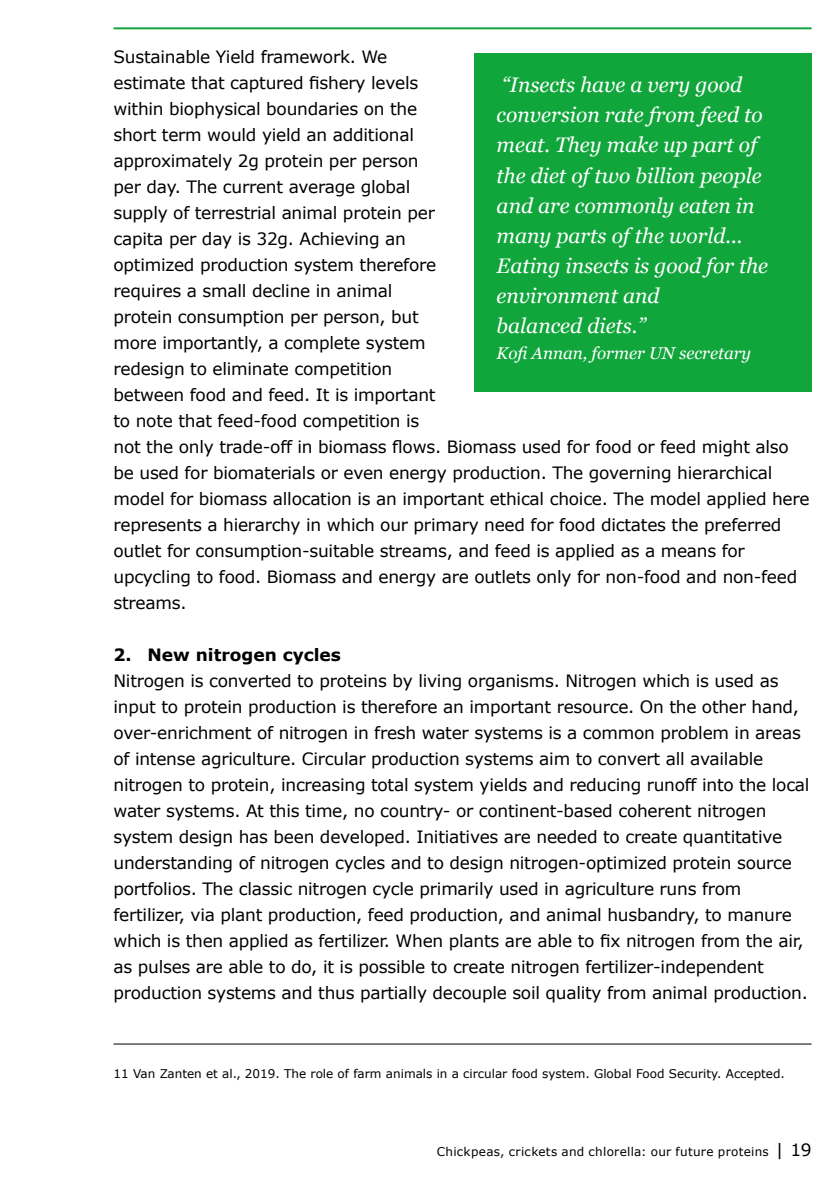
<style>
.page{position:relative;width:840px;height:1191px;background:#fff}
.page>*{position:absolute;margin:0;border:0;box-sizing:border-box;transform-origin:0 0}
.t1{font:italic 21px/30px "Georgia";color:#fff}
.t2{font:17px/26px "Verdana";letter-spacing:-.015em;color:#000}
.t3{font:italic 17px "Georgia";color:#fff}
.t4{font:700 17px "Verdana";color:#000}
.t5{font:12px "Verdana";color:#000}
.t6{font:12px "Verdana";letter-spacing:.025em;color:#000}
.s1{font-size:17px}
</style>
<div class="page">
<hr style="left:113px;top:27px;width:698px;height:2px;background:#11a63c">
<hr style="left:113px;top:1043px;width:698px;height:1px;background:#000">
<div style="left:473px;top:54px;width:338px;height:338px;background:#11a63c"></div>
<p class="t2" style="left:113px;top:44px;width:697px">Sustainable Yield framework. We<br>estimate that captured fishery levels<br>within biophysical boundaries on the<br>short term would yield an additional<br>approximately 2g protein per person<br>per day. The current average global<br>supply of terrestrial animal protein per<br>capita per day is 32g. Achieving an<br>optimized production system therefore<br>requires a small decline in animal<br>protein consumption per person, but<br>more importantly, a complete system<br>redesign to eliminate competition<br>between food and feed. It is important<br>to note that feed-food competition is<br>not the only trade-off in biomass flows. Biomass used for food or feed might also be used for biomaterials or even energy production. The governing hierarchical model for biomass allocation is an important ethical choice. The model applied here represents a hierarchy in which our primary need for food dictates the preferred outlet for consumption-suitable streams, and feed is applied as a means for upcycling to food. Biomass and energy are outlets only for non-food and non-feed streams.</p>
<p class="t4" style="left:113px;top:643px;width:229px">2. New nitrogen cycles</p>
<p class="t2" style="left:113px;top:668px;width:697px">Nitrogen is converted to proteins by living organisms. Nitrogen which is used as input to protein production is therefore an important resource. On the other hand, over-enrichment of nitrogen in fresh water systems is a common problem in areas of intense agriculture. Circular production systems aim to convert all available nitrogen to protein, increasing total system yields and reducing runoff into the local water systems. At this time, no country- or continent-based coherent nitrogen system design has been developed. Initiatives are needed to create quantitative understanding of nitrogen cycles and to design nitrogen-optimized protein source portfolios. The classic nitrogen cycle primarily used in agriculture runs from fertilizer, via plant production, feed production, and animal husbandry, to manure which is then applied as fertilizer. When plants are able to fix nitrogen from the air, as pulses are able to do, it is possible to create nitrogen fertilizer-independent production systems and thus partially decouple soil quality from animal production.</p>
<p class="t1" style="left:496px;top:69px;width:273px">“Insects have a very good conversion rate from feed to meat. They make up part of the diet of two billion people and are commonly eaten in many parts of the world...<br>Eating insects is good for the environment and<br>balanced diets.”</p>
<p class="t3" style="left:496px;top:340px;width:256px">Kofi Annan, former UN secretary</p>
<p class="t5" style="left:113px;top:1065px;width:672px">11 Van Zanten et al., 2019. The role of farm animals in a circular food system. Global Food Security. Accepted.</p>
<p class="t6" style="left:436px;top:1143px;width:376px">Chickpeas, crickets and chlorella: our future proteins <span class="s1">| 19</span></p>
</div>
